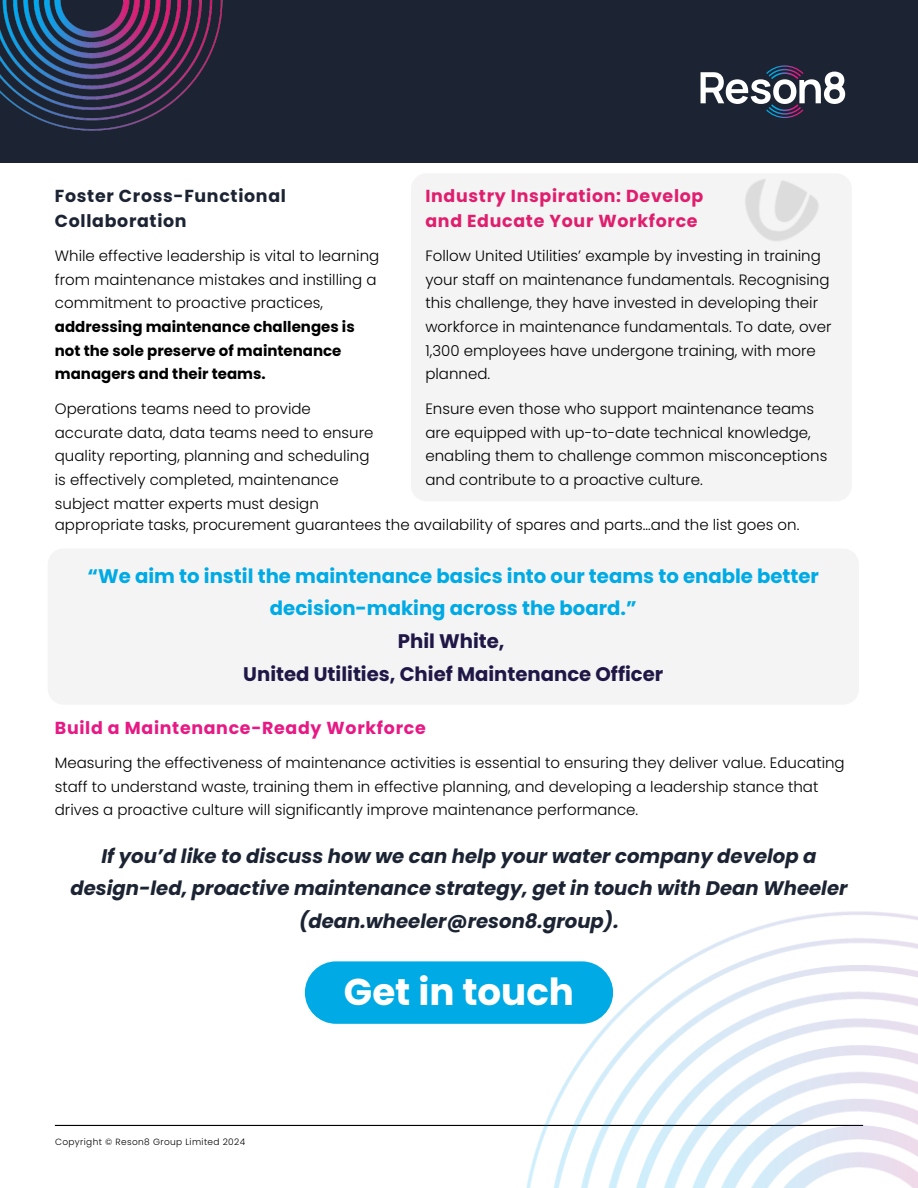
<style>
.page{position:relative;width:918px;height:1188px;background:#fff}
.page>*{position:absolute;margin:0;border:0;box-sizing:border-box;transform-origin:0 0}
.t1{font:700 37.35px "Poppins";color:#fff}
.t2{font:italic 700 19.65px/32.7px "Poppins";color:#1c2433;text-align:center}
.t3{font:700 19.65px/32.7px "Poppins";color:#00aae5;text-align:center}
.t4{font:700 17.4px/25.8px "Poppins";letter-spacing:.04em;color:#e01e6d}
.t5{font:700 17.4px/25.8px "Poppins";letter-spacing:.04em;color:#1c2433}
.t6{font:700 17.4px "Poppins";letter-spacing:.04em;color:#e71984}
.t7{font:300 15px/23.7px "Poppins";color:#000}
.t8{font:300 9px "Poppins";letter-spacing:.04em;color:#000}
.s1{color:#201747}
.s2{font-weight:700}
</style>
<div class="page">
<div style="left:0;top:0;width:918px;height:163px;background:#1c2433"></div>
<svg style="left:701px;top:65px;width:144px;height:53px"></svg>
<hr style="left:55px;top:1125px;width:808px;height:1px;background:#000">
<img style="left:0;top:0;width:223px;height:131px">
<img style="left:500px;top:911px;width:418px;height:277px">
<div style="left:305px;top:961px;width:308px;height:63px;background:#00aae5;border-radius:31px"></div>
<div style="left:411px;top:173px;width:441px;height:328px;background:#f4f4f4;border-radius:16px"></div>
<img style="left:745px;top:179px;width:73px;height:62px">
<div style="left:48px;top:549px;width:811px;height:155px;background:#f4f4f4"></div>
<h3 class="t5" style="left:55px;top:183px;width:233px">Foster Cross-Functional<br>Collaboration</h3>
<h4 class="t4" style="left:425px;top:183px;width:280px">Industry Inspiration: Develop and Educate Your Workforce</h4>
<h2 class="t7" style="left:425px;top:244px;width:408px">Follow United Utilities’ example by investing in training your staff on maintenance fundamentals. Recognising this challenge, they have invested in developing their workforce in maintenance fundamentals. To date, over 1,300 employees have undergone training, with more planned.</h2>
<h3 class="t7" style="left:425px;top:397px;width:403px">Ensure even those who support maintenance teams are equipped with up-to-date technical knowledge, enabling them to challenge common misconceptions and contribute to a proactive culture.</h3>
<h4 class="t7" style="left:55px;top:513px;width:746px">appropriate tasks, procurement guarantees the availability of spares and parts…and the list goes on.</h4>
<h2 class="t3" style="left:88px;top:559px;width:733px">“We aim to instil the maintenance basics into our teams to enable better decision-making across the board.”<br><span class="s1">Phil White,<br>United Utilities, Chief Maintenance Officer</span></h2>
<h4 class="t7" style="left:55px;top:244px;width:326px">While effective leadership is vital to learning from maintenance mistakes and instilling a commitment to proactive practices, <span class="s2">addressing maintenance challenges is not the sole preserve of maintenance managers and their teams.</span></h4>
<h4 class="t7" style="left:55px;top:397px;width:320px">Operations teams need to provide accurate data, data teams need to ensure quality reporting, planning and scheduling is effectively completed, maintenance subject matter experts must design</h4>
<p class="t6" style="left:55px;top:716px;width:372px">Build a Maintenance-Ready Workforce</p>
<h4 class="t7" style="left:55px;top:751px;width:791px">Measuring the effectiveness of maintenance activities is essential to ensuring they deliver value. Educating staff to understand waste, training them in effective planning, and developing a leadership stance that drives a proactive culture will significantly improve maintenance performance.</h4>
<h3 class="t2" style="left:70px;top:839px;width:779px">If you’d like to discuss how we can help your water company develop a design-led, proactive maintenance strategy, get in touch with Dean Wheeler (dean.wheeler@reson8.group).</h3>
<p class="t8" style="left:55px;top:1136px;width:192px">Copyright © Reson8 Group Limited 2024</p>
<h4 class="t1" style="left:344px;top:966px;width:232px">Get in touch</h4>
</div>
